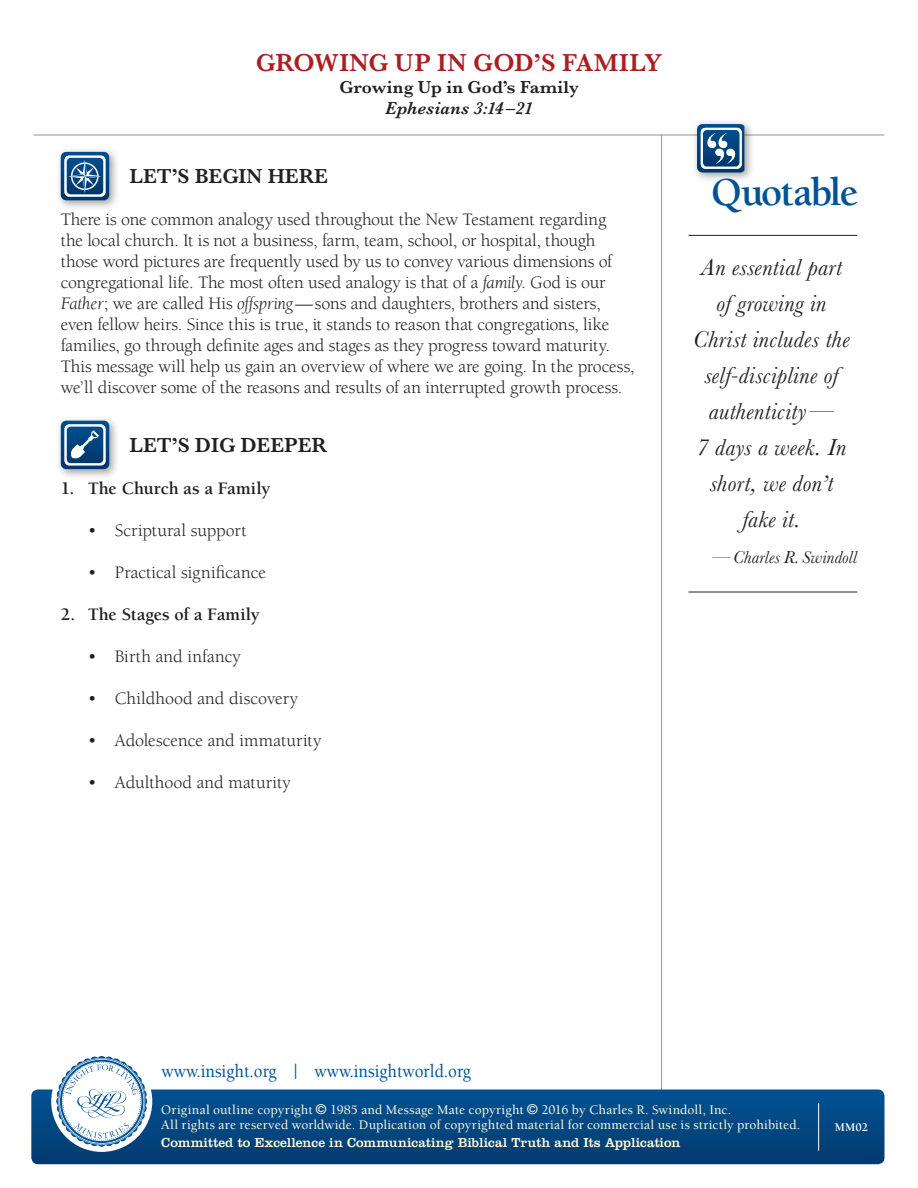
<style>
.page{position:relative;width:918px;height:1188px;background:#fff}
.page>*{position:absolute;margin:0;border:0;box-sizing:border-box;transform-origin:0 0}
.t1{font:700 40.5px "Berkeley";letter-spacing:-.04em;color:#005294}
.t2{font:600 25.5px "Baskerville";letter-spacing:.02em;color:#aa1f22}
.t3{font:italic 24px/36px "Baskerville";letter-spacing:.015em;color:#231f20;text-align:center}
.ABC_L1_MM_subhead{font:600 21px "Baskerville";color:#231f20}
.t4{font:500 18.9px "Berkeley";color:#005294;scale:.9 1}
.Body_Copy{font:18px/21px "Berkeley";letter-spacing:-.01em;color:#231f20}
.Heading_sub-level{font:700 18px "Berkeley";letter-spacing:-.01em;color:#231f20}
.Body_Copy-2{font:18px "Berkeley";letter-spacing:.01em;color:#231f20}
.t5{font:600 18px "Baskerville";letter-spacing:.02em;color:#231f20}
.t6{font:italic 18px "Baskerville";letter-spacing:.01em;color:#231f20}
.Body_Copy-3{font:18px "Berkeley";letter-spacing:.015em;color:#231f20}
.t7{font:italic 600 18px "Baskerville";letter-spacing:.01em;color:#231f20}
.t8{font:500 13.5px/15px "Berkeley";letter-spacing:.01em;color:#fffcdc}
.t9{font:13.5px "Clarendon";letter-spacing:.005em;color:#fffcdc}
.t10{font:700 12px "Berkeley";color:#fff}
.s1{font-style:italic}
</style>
<div class="page">
<hr style="left:661px;top:135px;width:1px;height:962px;background:#939598">
<hr style="left:34px;top:135px;width:850px;height:1px;background:#939598">
<div style="left:31px;top:1090px;width:854px;height:74px;background:linear-gradient(to bottom,#015294,#043b6f);border-radius:7px"></div>
<div style="left:51px;top:1051px;width:101px;height:101px;background:#fff;border-radius:50%"></div>
<svg style="left:56px;top:1056px;width:91px;height:91px"></svg>
<hr style="left:818px;top:1103px;width:1px;height:48px;background:#fff">
<div style="left:692px;top:118px;width:63px;height:65px;background:#231f20;opacity:.45"></div>
<svg style="left:697px;top:124px;width:47px;height:49px"></svg>
<hr style="left:689px;top:235px;width:168px;height:1px;background:#231f20">
<hr style="left:689px;top:592px;width:168px;height:1px;background:#231f20">
<div style="left:55px;top:146px;width:65px;height:65px;background:#231f20;opacity:.45"></div>
<svg style="left:61px;top:152px;width:48px;height:48px;background:#4777a0"></svg>
<div style="left:55px;top:415px;width:65px;height:64px;background:#231f20;opacity:.45"></div>
<svg style="left:61px;top:421px;width:48px;height:48px;background:#41729d"></svg>
<svg style="left:316px;top:1104px;width:10px;height:11px"></svg>
<svg style="left:527px;top:1104px;width:11px;height:11px"></svg>
<h2 class="t2" style="left:256px;top:45px;width:408px">GROWING UP IN GOD’S FAMILY</h2>
<p class="t5" style="left:339px;top:74px;width:241px">Growing Up in God’s Family</p>
<p class="t7" style="left:385px;top:96px;width:149px">Ephesians 3:14 –21</p>
<p class="ABC_L1_MM_subhead" style="left:129px;top:162px;width:200px">LET’S BEGIN HERE</p>
<p class="Body_Copy" style="left:61px;top:210px;width:575px">There is one common analogy used throughout the New Testament regarding<br>the local church. It is not a business, farm, team, school, or hospital, though those word pictures are frequently used by us to convey various dimensions of congregational life. The most often used analogy is that of a <span class="s1">family</span>. God is our <span class="s1">Father</span>; we are called His <span class="s1">offspring</span>—sons and daughters, brothers and sisters, even fellow heirs. Since this is true, it stands to reason that congregations, like families, go through definite ages and stages as they progress toward maturity.<br>This message will help us gain an overview of where we are going. In the process, we’ll discover some of the reasons and results of an interrupted growth process.</p>
<p class="ABC_L1_MM_subhead" style="left:130px;top:430px;width:199px">LET’S DIG DEEPER</p>
<p class="Heading_sub-level" style="left:61px;top:479px;width:211px">1. The Church as a Family</p>
<p class="Body_Copy" style="left:88px;top:520px;width:160px">• Scriptural support</p>
<p class="Body_Copy-2" style="left:88px;top:563px;width:180px">• Practical significance</p>
<p class="Heading_sub-level" style="left:61px;top:605px;width:201px">2. The Stages of a Family</p>
<p class="Body_Copy-3" style="left:88px;top:647px;width:155px">• Birth and infancy</p>
<p class="Body_Copy" style="left:88px;top:688px;width:212px">• Childhood and discovery</p>
<p class="Body_Copy" style="left:88px;top:730px;width:235px">• Adolescence and immaturity</p>
<p class="Body_Copy" style="left:88px;top:772px;width:205px">• Adulthood and maturity</p>
<h1 class="t1" style="left:711px;top:171px;width:149px">Quotable</h1>
<h3 class="t3" style="left:693px;top:249px;width:158px">An essential part of growing in<br>Christ includes the self-discipline of authenticity—<br>7 days a week. In short, we don’t fake it.</h3>
<p class="t6" style="left:713px;top:545px;width:146px">—Charles R. Swindoll</p>
<p class="t4" style="left:162px;top:1061px;width:345px">www.insight.org | www.insightworld.org</p>
<p class="t8" style="left:161px;top:1103px;width:641px;text-indent:380px">2016 by Charles R. Swindoll, Inc.<br>All rights are reserved worldwide. Duplication of copyrighted material for commercial use is strictly prohibited.</p>
<p class="t9" style="left:161px;top:1135px;width:521px">Committed to Excellence in Communicating Biblical Truth and Its Application</p>
<p class="t8" style="left:161px;top:1103px;width:153px">Original outline copyright</p>
<p class="t8" style="left:330px;top:1103px;width:195px">1985 and Message Mate copyright</p>
<p class="t10" style="left:835px;top:1121px;width:35px">MM02</p>
</div>
